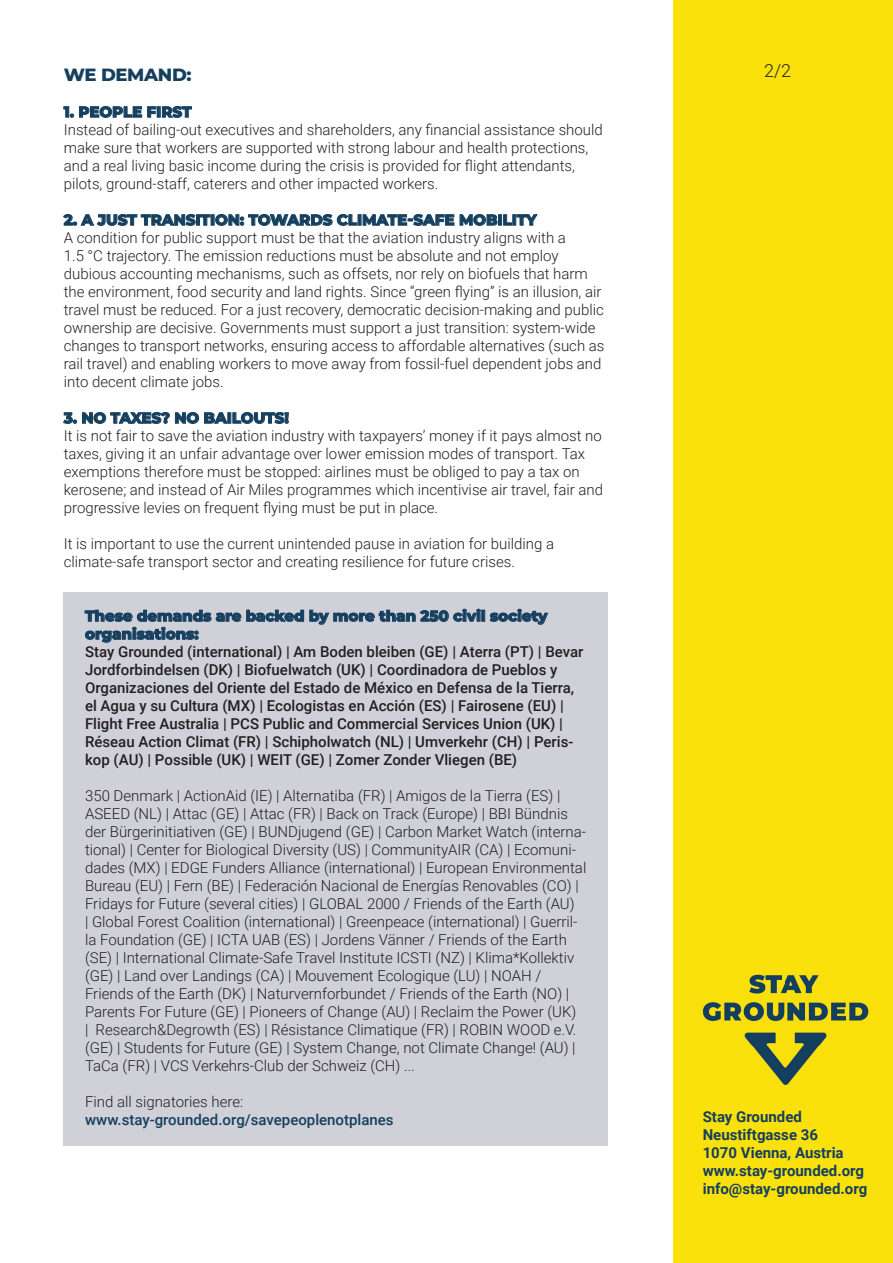
<style>
.page{position:relative;width:893px;height:1263px;background:#fff}
.page>*{position:absolute;margin:0;border:0;box-sizing:border-box;transform-origin:0 0}
.t1{font:800 18px "Montserrat";letter-spacing:-.02em;color:#153f5e}
.t2{font:300 18px "Roboto";color:#231f20}
.t3{font:300 15px/18px "Roboto";color:#231f20}
.t4{font:500 15px/18px "Roboto";color:#231f20}
.t5{font:800 15px/18px "Montserrat";color:#153f5e}
.t6{font:700 15px/18px "Roboto";color:#153f5e}
.t7{font:500 15px "Roboto";color:#153f5e}
</style>
<div class="page">
<div style="left:64px;top:592px;width:544px;height:554px;background:#d0d0d9"></div>
<svg style="left:64px;top:106px;width:78px;height:12px"></svg>
<svg style="left:148px;top:106px;width:44px;height:12px"></svg>
<svg style="left:63px;top:214px;width:391px;height:12px"></svg>
<svg style="left:460px;top:214px;width:37px;height:12px"></svg>
<div style="left:498px;top:215px;width:4px;height:10px;border:1px solid #153f5e"></div>
<svg style="left:503px;top:214px;width:34px;height:11px"></svg>
<svg style="left:64px;top:412px;width:105px;height:12px"></svg>
<svg style="left:175px;top:412px;width:114px;height:12px"></svg>
<svg style="left:310px;top:609px;width:238px;height:15px"></svg>
<svg style="left:85px;top:610px;width:219px;height:32px"></svg>
<div style="left:674px;top:0;width:219px;height:1263px;background:#fae10b"></div>
<img style="left:702px;top:974px;width:167px;height:110px">
<p class="t2" style="left:764px;top:58px;width:29px">2/2</p>
<p class="t1" style="left:64px;top:62px;width:129px">WE DEMAND:</p>
<p class="t5" style="left:64px;top:102px;width:129px">1. PEOPLE FIRST</p>
<p class="t3" style="left:64px;top:120px;width:541px">Instead of bailing-out executives and shareholders, any financial assistance should make sure that workers are supported with strong labour and health protections, and a real living basic income during the crisis is provided for flight attendants, pilots, ground-staff, caterers and other impacted workers.</p>
<p class="t5" style="left:64px;top:210px;width:474px">2. A JUST TRANSITION: TOWARDS CLIMATE-SAFE MOBILITY</p>
<p class="t3" style="left:64px;top:228px;width:542px">A condition for public support must be that the aviation industry aligns with a<br>1.5 °C trajectory. The emission reductions must be absolute and not employ dubious accounting mechanisms, such as offsets, nor rely on biofuels that harm the environment, food security and land rights. Since “green flying” is an illusion, air travel must be reduced. For a just recovery, democratic decision-making and public ownership are decisive. Governments must support a just transition: system-wide changes to transport networks, ensuring access to affordable alternatives (such as rail travel) and enabling workers to move away from fossil-fuel dependent jobs and into decent climate jobs.</p>
<p class="t5" style="left:64px;top:408px;width:227px">3. NO TAXES? NO BAILOUTS!</p>
<p class="t3" style="left:64px;top:426px;width:541px">It is not fair to save the aviation industry with taxpayers’ money if it pays almost no taxes, giving it an unfair advantage over lower emission modes of transport. Tax exemptions therefore must be stopped: airlines must be obliged to pay a tax on kerosene; and instead of Air Miles programmes which incentivise air travel, fair and progressive levies on frequent flying must be put in place.</p>
<p class="t3" style="left:64px;top:534px;width:492px">It is important to use the current unintended pause in aviation for building a climate-safe transport sector and creating resilience for future crises.</p>
<p class="t5" style="left:85px;top:606px;width:464px">These demands are backed by more than 250 civil society organisations:</p>
<p class="t4" style="left:85px;top:642px;width:500px">Stay Grounded (international) | Am Boden bleiben (GE) | Aterra (PT) | Bevar Jordforbindelsen (DK) | Biofuelwatch (UK) | Coordinadora de Pueblos y Organizaciones del Oriente del Estado de México en Defensa de la Tierra, el Agua y su Cultura (MX) | Ecologistas en Acción (ES) | Fairosene (EU) | Flight Free Australia | PCS Public and Commercial Services Union (UK) | Réseau Action Climat (FR) | Schipholwatch (NL) | Umverkehr (CH) | Peris&shy;kop (AU) | Possible (UK) | WEIT (GE) | Zomer Zonder Vliegen (BE)</p>
<p class="t3" style="left:85px;top:786px;width:503px">350 Denmark | ActionAid (IE) | Alternatiba (FR) | Amigos de la Tierra (ES) | ASEED (NL) | Attac (GE) | Attac (FR) | Back on Track (Europe) | BBI Bündnis der Bürgerinitiativen (GE) | BUNDjugend (GE) | Carbon Market Watch (interna&shy;tional) | Center for Biological Diversity (US) | CommunityAIR (CA) | Ecomuni&shy;dades (MX) | EDGE Funders Alliance (international) | European Environmental Bureau (EU) | Fern (BE) | Federación Nacional de Energías Renovables (CO) | Fridays for Future (several cities) | GLOBAL 2000 / Friends of the Earth (AU)<br>| Global Forest Coalition (international) | Greenpeace (international) | Guerril&shy;la Foundation (GE) | ICTA UAB (ES) | Jordens Vänner / Friends of the Earth (SE) | International Climate-Safe Travel Institute ICSTI (NZ) | Klima*Kollektiv (GE) | Land over Landings (CA) | Mouvement Ecologique (LU) | NOAH / Friends of the Earth (DK) | Naturvernforbundet / Friends of the Earth (NO) | Parents For Future (GE) | Pioneers of Change (AU) | Reclaim the Power (UK)<br>| Research&amp;Degrowth (ES) | Résistance Climatique (FR) | ROBIN WOOD e.V. (GE) | Students for Future (GE) | System Change, not Climate Change! (AU) | TaCa (FR) | VCS Verkehrs-Club der Schweiz (CH) ...</p>
<p class="t3" style="left:85px;top:1092px;width:160px">Find all signatories here:</p>
<p class="t7" style="left:85px;top:1109px;width:310px">www.stay-grounded.org/savepeoplenotplanes</p>
<p class="t6" style="left:703px;top:1107px;width:166px">Stay Grounded<br>Neustiftgasse 36<br>1070 Vienna, Austria www.stay-grounded.org info@stay-grounded.org</p>
</div>
